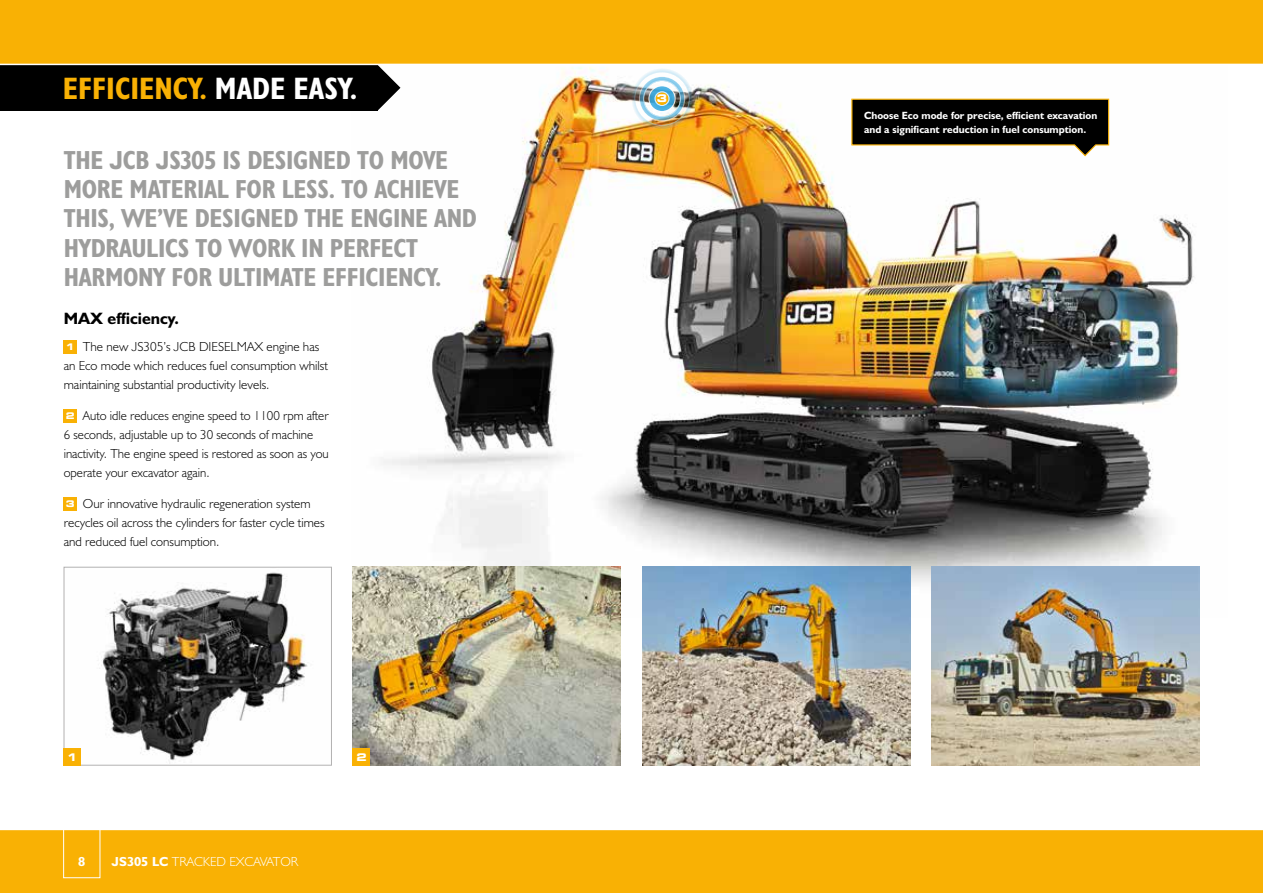
<style>
.page{position:relative;width:1263px;height:893px;background:#fff}
.page>*{position:absolute;margin:0;border:0;box-sizing:border-box;transform-origin:0 0}
.t1{font:31.2px "JCB Bold Condensed";color:#f9b104}
.t2{font:26.25px/29.2px "JCB Bold Condensed";letter-spacing:-.01em;color:#9d9d9c}
.t3{font:16.5px "JCB Bold";color:#000}
.t4{font:13.2px/18.8px "JCB Light";color:#000}
.t5{font:13.2px "JCB Light";color:#fff}
.t6{font:13.2px "JCB Bold";color:#fff}
.t7{font:10.5px/13.5px "JCB Bold";color:#fff}
.t8{font:700 expanded 10.5px "Square 721 BT";color:#fff}
.s1{color:#fff}
.s2{font-family:"Square 721 BT";font-weight:700;font-stretch:expanded;font-size:9.15px;color:#fff}
.s3{font-family:"JCB Bold"}
</style>
<div class="page">
<img style="left:99px;top:572px;width:209px;height:191px">
<div style="left:64px;top:567px;width:268px;height:198px;border:1px solid #b3b2b2"></div>
<img style="left:352px;top:67px;width:848px;height:550px">
<img style="left:353px;top:567px;width:268px;height:198px">
<img style="left:642px;top:567px;width:268px;height:198px">
<img style="left:931px;top:567px;width:268px;height:198px">
<svg style="left:378px;top:65px;width:22px;height:45px"></svg>
<div style="left:0;top:54px;width:378px;height:57px;background:#000"></div>
<div style="left:0;top:829px;width:1263px;height:64px;background:#f9b104"></div>
<hr style="left:0;top:829px;width:1263px;height:1px;background:#fff">
<div style="left:0;top:0;width:1263px;height:64px;background:#f9b104"></div>
<hr style="left:0;top:64px;width:1263px;height:1px;background:#fff">
<div style="left:64px;top:340px;width:13px;height:13px;background:#f9b104"></div>
<div style="left:64px;top:409px;width:13px;height:13px;background:#f9b104"></div>
<div style="left:64px;top:497px;width:13px;height:13px;background:#f9b104"></div>
<div style="left:64px;top:748px;width:17px;height:17px;background:#f9b104"></div>
<div style="left:353px;top:748px;width:17px;height:17px;background:#f9b104"></div>
<div style="left:63px;top:819px;width:37px;height:59px;border:1px solid #fff"></div>
<svg style="left:851px;top:98px;width:259px;height:59px"></svg>
<img style="left:630px;top:67px;width:64px;height:63px">
<h1 class="t1" style="left:63px;top:69px;width:296px">EFFICIENCY. <span class="s1">MADE EASY.</span></h1>
<h2 class="t2" style="left:64px;top:145px;width:415px">THE JCB JS305 IS DESIGNED TO MOVE MORE MATERIAL FOR LESS. TO ACHIEVE THIS, WE’VE DESIGNED THE ENGINE AND HYDRAULICS TO WORK IN PERFECT HARMONY FOR ULTIMATE EFFICIENCY.</h2>
<p class="t3" style="left:64px;top:308px;width:117px">MAX efficiency.</p>
<p class="t4" style="left:64px;top:337px;width:266px"><span class="s2">1</span> The new JS305’s JCB DIESELMAX engine has an Eco mode which reduces fuel consumption whilst maintaining substantial productivity levels.</p>
<p class="t4" style="left:64px;top:406px;width:267px"><span class="s2">2</span> Auto idle reduces engine speed to 1100 rpm after 6 seconds, adjustable up to 30 seconds of machine inactivity. The engine speed is restored as soon as you operate your excavator again.</p>
<p class="t4" style="left:64px;top:494px;width:262px"><span class="s2">3</span> Our innovative hydraulic regeneration system recycles oil across the cylinders for faster cycle times and reduced fuel consumption.</p>
<p class="t8" style="left:67px;top:751px;width:12px">1</p>
<p class="t8" style="left:356px;top:751px;width:12px">2</p>
<p class="t6" style="left:78px;top:853px;width:9px">8</p>
<p class="t5" style="left:112px;top:853px;width:188px"><span class="s3">JS305 LC</span> TRACKED EXCAVATOR</p>
<p class="t8" style="left:657px;top:92px;width:12px">3</p>
<p class="t7" style="left:864px;top:108px;width:235px">Choose Eco mode for precise, efficient excavation and a significant reduction in fuel consumption.</p>
</div>
